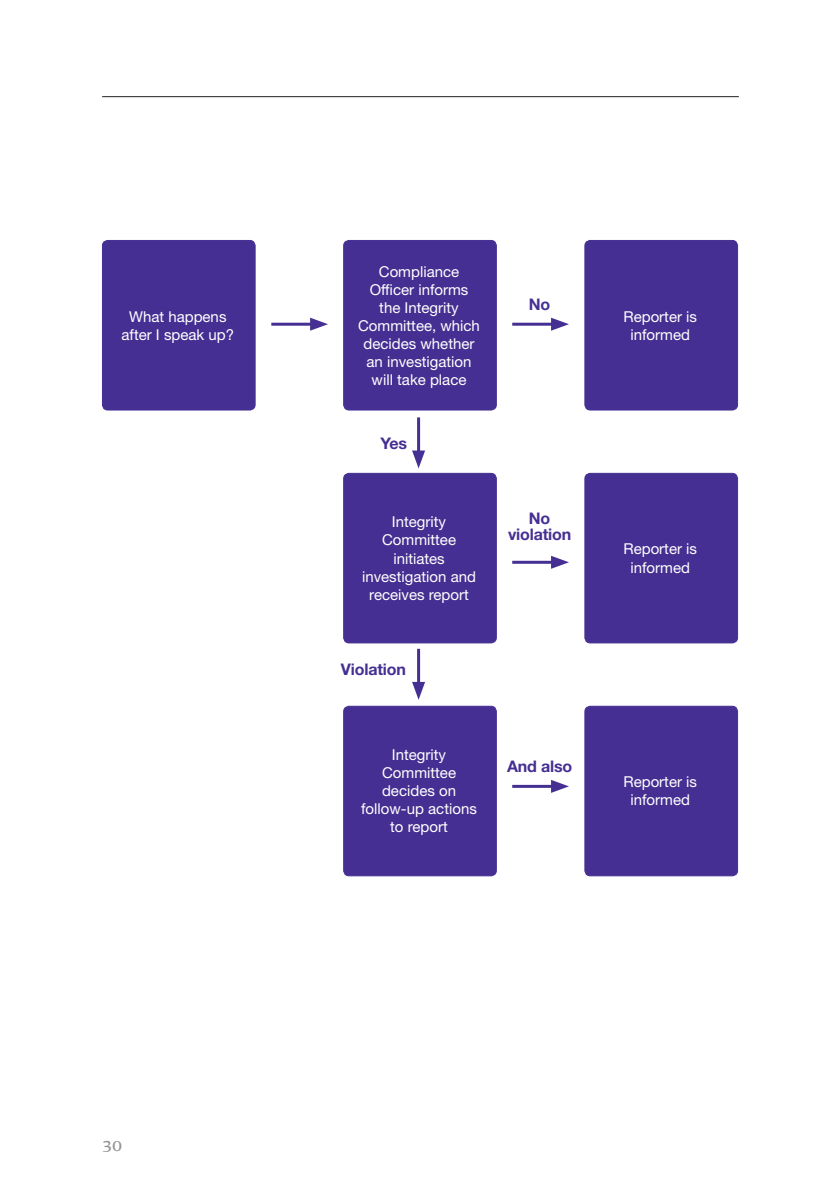
<style>
.page{position:relative;width:823px;height:1191px;background:#fff}
.page>*{position:absolute;margin:0;border:0;box-sizing:border-box;transform-origin:0 0}
.t1{font:20px "Quadraat OT";color:#939598}
.t2{font:700 16px/16px "Helvetica Neue LT Std";letter-spacing:-.01em;color:#452f92;text-align:center}
.t3{font:15px/18px "Helvetica Neue LT Std";color:#fff;text-align:center}
</style>
<div class="page">
<hr style="left:102px;top:96px;width:636px;height:1px;background:#231f20">
<div style="left:102px;top:240px;width:153px;height:170px;background:#452f92;border-radius:5px"></div>
<div style="left:102px;top:240px;width:153px;height:170px;border:1px solid #452f92;border-radius:5px"></div>
<div style="left:343px;top:240px;width:153px;height:170px;background:#452f92;border-radius:5px"></div>
<div style="left:343px;top:240px;width:153px;height:170px;border:1px solid #452f92;border-radius:5px"></div>
<div style="left:584px;top:240px;width:153px;height:170px;background:#452f92;border-radius:5px"></div>
<div style="left:584px;top:240px;width:153px;height:170px;border:1px solid #452f92;border-radius:5px"></div>
<div style="left:343px;top:473px;width:153px;height:170px;background:#452f92;border-radius:5px"></div>
<div style="left:343px;top:473px;width:153px;height:170px;border:1px solid #452f92;border-radius:5px"></div>
<div style="left:584px;top:473px;width:153px;height:170px;background:#452f92;border-radius:5px"></div>
<div style="left:584px;top:473px;width:153px;height:170px;border:1px solid #452f92;border-radius:5px"></div>
<div style="left:343px;top:706px;width:153px;height:169px;background:#452f92;border-radius:5px"></div>
<div style="left:343px;top:706px;width:153px;height:170px;border:1px solid #452f92;border-radius:5px"></div>
<div style="left:584px;top:706px;width:153px;height:169px;background:#452f92;border-radius:5px"></div>
<div style="left:584px;top:706px;width:153px;height:170px;border:1px solid #452f92;border-radius:5px"></div>
<hr style="left:512px;top:561px;width:44px;height:3px;background:#452f92">
<svg style="left:550px;top:556px;width:18px;height:13px"></svg>
<hr style="left:512px;top:785px;width:44px;height:3px;background:#452f92">
<svg style="left:550px;top:780px;width:18px;height:13px"></svg>
<hr style="left:512px;top:323px;width:44px;height:3px;background:#452f92">
<svg style="left:550px;top:318px;width:18px;height:13px"></svg>
<hr style="left:271px;top:323px;width:44px;height:3px;background:#452f92">
<svg style="left:310px;top:318px;width:18px;height:13px"></svg>
<hr style="left:417px;top:417px;width:3px;height:39px;background:#452f92">
<svg style="left:412px;top:450px;width:13px;height:18px"></svg>
<hr style="left:417px;top:649px;width:3px;height:38px;background:#452f92">
<svg style="left:412px;top:682px;width:13px;height:18px"></svg>
<p class="t3" style="left:121px;top:307px;width:114px">What happens after I speak up?</p>
<p class="t3" style="left:358px;top:262px;width:123px">Compliance<br>Officer informs the Integrity<br>Committee, which decides whether an investigation will take place</p>
<p class="t2" style="left:380px;top:435px;width:28px">Yes</p>
<p class="t3" style="left:362px;top:513px;width:115px">Integrity<br>Committee initiates investigation and receives report</p>
<p class="t2" style="left:340px;top:661px;width:67px">Violation</p>
<p class="t2" style="left:528px;top:295px;width:23px">No</p>
<p class="t2" style="left:507px;top:510px;width:65px">No violation</p>
<p class="t3" style="left:361px;top:746px;width:117px">Integrity<br>Committee decides on follow-up actions to report</p>
<p class="t2" style="left:506px;top:758px;width:67px">And also</p>
<p class="t3" style="left:623px;top:307px;width:75px">Reporter is informed</p>
<p class="t3" style="left:623px;top:540px;width:75px">Reporter is informed</p>
<p class="t3" style="left:623px;top:773px;width:75px">Reporter is informed</p>
<h1 class="t1" style="left:102px;top:1132px;width:22px">30</h1>
</div>
